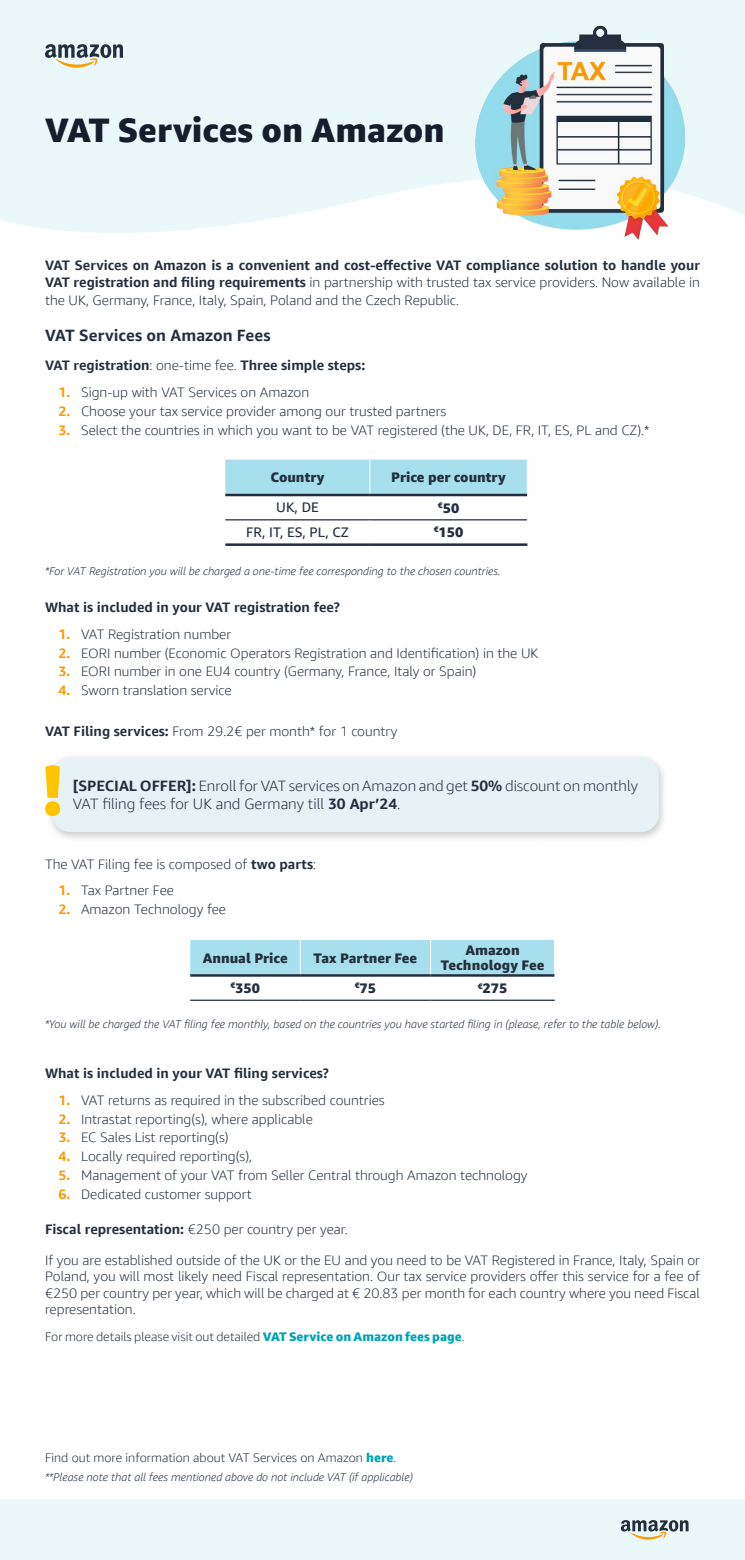
<style>
.page{position:relative;width:745px;height:1560px;background:#fff}
.page>*{position:absolute;margin:0;border:0;box-sizing:border-box;transform-origin:0 0}
.t1{font:800 70px "Amazon Ember";color:#ffc400}
.t2{font:800 33.75px "Amazon Ember";color:#161e2d}
.t3{font:700 16.25px "Amazon Ember";color:#232f3e}
.t4{font:300 15px "Amazon Ember Display";color:#232f3e}
.t5{font:300 13.75px/16.2px "Amazon Ember Display";color:#232f3e;text-align:justify}
.t6{font:700 13.75px/17.5px "Amazon Ember Display";color:#232f3e;text-align:justify}
.t7{font:800 13.75px/15px "Amazon Ember";color:#232f3e;text-align:center}
.t8{font:13.75px "Amazon Ember";color:#232f3e}
.t9{font:300 12.5px "Amazon Ember Display";color:#232f3e}
.t10{font:italic 300 11.25px "Amazon Ember Display";color:#232f3e}
.s1{font-weight:300}
.s2{font-weight:700;color:#fa990a}
.s3{font-weight:700}
.s4{font-weight:800;color:#00a4b4}
</style>
<div class="page">
<div style="left:0;top:1498px;width:744px;height:61px;background:#eaf8f9"></div>
<div style="left:0;top:0;width:744px;height:233px;background:#ebf8fa"></div>
<svg style="left:225px;top:459px;width:302px;height:62px"></svg>
<hr style="left:225px;top:543px;width:144px;height:3px;background:#232f3e">
<hr style="left:369px;top:543px;width:158px;height:3px;background:#232f3e">
<svg style="left:45px;top:44px;width:78px;height:24px;background:#aab0ad"></svg>
<svg style="left:190px;top:940px;width:365px;height:60px"></svg>
<hr style="left:554px;top:939px;width:1px;height:36px;background:#fff">
<hr style="left:430px;top:974px;width:124px;height:2px;background:#232f3e">
<hr style="left:190px;top:999px;width:110px;height:1px;background:#232f3e">
<hr style="left:300px;top:999px;width:130px;height:1px;background:#232f3e">
<hr style="left:430px;top:999px;width:124px;height:1px;background:#232f3e">
<hr style="left:300px;top:939px;width:1px;height:35px;background:#fff">
<hr style="left:430px;top:939px;width:1px;height:35px;background:#fff">
<hr style="left:190px;top:974px;width:110px;height:2px;background:#232f3e">
<hr style="left:300px;top:974px;width:130px;height:2px;background:#232f3e">
<svg style="left:620px;top:1520px;width:68px;height:19px"></svg>
<img style="left:453px;top:23px;width:260px;height:217px">
<div style="left:46px;top:752px;width:622px;height:91px;background:#000;opacity:.2"></div>
<div style="left:52px;top:757px;width:606px;height:74px;background:#e6f2f5;border-radius:18px"></div>
<h2 class="t2" style="left:45px;top:109px;width:401px">VAT Services on Amazon</h2>
<p class="t6" style="left:45px;top:256px;width:656px">VAT Services on Amazon is a convenient and cost-effective VAT compliance solution to handle your VAT registration and filing requirements <span class="s1">in partnership with trusted tax service providers. Now available in the UK, Germany, France, Italy, Spain, Poland and the Czech Republic.</span></p>
<p class="t3" style="left:45px;top:324px;width:227px">VAT Services on Amazon Fees</p>
<p class="t6" style="left:45px;top:357px;width:321px">VAT registration<span class="s1">: one-time fee.</span> Three simple steps:</p>
<p class="t5" style="left:58px;top:384px;width:252px"><span class="s2">1.</span> Sign-up with VAT Services on Amazon</p>
<p class="t5" style="left:58px;top:403px;width:389px"><span class="s2">2.</span> Choose your tax service provider among our trusted partners</p>
<p class="t5" style="left:58px;top:422px;width:592px"><span class="s2">3.</span> Select the countries in which you want to be VAT registered (the UK, DE, FR, IT, ES, PL and CZ).*</p>
<p class="t7" style="left:270px;top:470px;width:56px">Country</p>
<p class="t7" style="left:391px;top:470px;width:116px">Price per country</p>
<p class="t8" style="left:276px;top:498px;width:44px">UK, DE</p>
<p class="t7" style="left:437px;top:500px;width:23px"><sup>€</sup>50</p>
<p class="t8" style="left:246px;top:523px;width:104px">FR, IT, ES, PL, CZ</p>
<p class="t7" style="left:433px;top:524px;width:31px"><sup>€</sup>150</p>
<p class="t10" style="left:45px;top:563px;width:457px">*For VAT Registration you will be charged a one-time fee corresponding to the chosen countries.</p>
<p class="t6" style="left:45px;top:598px;width:296px">What is included in your VAT registration fee?</p>
<p class="t5" style="left:58px;top:626px;width:174px"><span class="s2">1.</span> VAT Registration number</p>
<p class="t5" style="left:58px;top:644px;width:481px"><span class="s2">2.</span> EORI number (Economic Operators Registration and Identification) in the UK</p>
<p class="t5" style="left:58px;top:663px;width:419px"><span class="s2">3.</span> EORI number in one EU4 country (Germany, France, Italy or Spain)</p>
<p class="t5" style="left:58px;top:682px;width:174px"><span class="s2">4.</span> Sworn translation service</p>
<p class="t5" style="left:45px;top:723px;width:353px"><span class="s3">VAT Filing services:</span> From 29.2€ per month* for 1 country</p>
<h1 class="t1" style="left:41px;top:746px;width:24px">!</h1>
<p class="t4" style="left:73px;top:776px;width:566px"><span class="s3">[SPECIAL OFFER]:</span> Enroll for VAT services on Amazon and get <span class="s3">50%</span> discount on monthly</p>
<p class="t4" style="left:73px;top:794px;width:328px">VAT filing fees for UK and Germany till <span class="s3">30 Apr’24</span>.</p>
<p class="t5" style="left:45px;top:856px;width:272px">The VAT Filing fee is composed of <span class="s3">two parts</span>:</p>
<p class="t5" style="left:58px;top:882px;width:117px"><span class="s2">1.</span> Tax Partner Fee</p>
<p class="t5" style="left:58px;top:900px;width:169px"><span class="s2">2.</span> Amazon Technology fee</p>
<p class="t7" style="left:202px;top:950px;width:86px">Annual Price</p>
<p class="t7" style="left:313px;top:950px;width:105px">Tax Partner Fee</p>
<p class="t7" style="left:440px;top:942px;width:105px">Amazon<br>Technology Fee</p>
<p class="t7" style="left:230px;top:980px;width:31px"><sup>€</sup>350</p>
<p class="t7" style="left:354px;top:980px;width:23px"><sup>€</sup>75</p>
<p class="t7" style="left:477px;top:980px;width:31px"><sup>€</sup>275</p>
<p class="t10" style="left:45px;top:1017px;width:617px">*You will be charged the VAT filing fee monthly, based on the countries you have started filing in (please, refer to the table below).</p>
<p class="t6" style="left:45px;top:1064px;width:285px">What is included in your VAT filing services?</p>
<p class="t5" style="left:58px;top:1091px;width:327px"><span class="s2">1.</span> VAT returns as required in the subscribed countries</p>
<p class="t5" style="left:58px;top:1110px;width:255px"><span class="s2">2.</span> Intrastat reporting(s), where applicable</p>
<p class="t5" style="left:58px;top:1129px;width:171px"><span class="s2">3.</span> EC Sales List reporting(s)</p>
<p class="t5" style="left:58px;top:1147px;width:195px"><span class="s2">4.</span> Locally required reporting(s),</p>
<p class="t5" style="left:58px;top:1166px;width:470px"><span class="s2">5.</span> Management of your VAT from Seller Central through Amazon technology</p>
<p class="t5" style="left:58px;top:1185px;width:195px"><span class="s2">6.</span> Dedicated customer support</p>
<p class="t5" style="left:45px;top:1220px;width:304px"><span class="s3">Fiscal representation:</span> €250 per country per year.</p>
<p class="t5" style="left:45px;top:1252px;width:656px">If you are established outside of the UK or the EU and you need to be VAT Registered in France, Italy, Spain or Poland, you will most likely need Fiscal representation. Our tax service providers offer this service for a fee of €250 per country per year, which will be charged at € 20.83 per month for each country where you need Fiscal representation.</p>
<p class="t9" style="left:45px;top:1328px;width:420px">For more details please visit out detailed <span class="s4">VAT Service on Amazon fees page</span>.</p>
<p class="t9" style="left:45px;top:1449px;width:352px">Find out more information about VAT Services on Amazon <span class="s4">here</span>.</p>
<p class="t10" style="left:45px;top:1470px;width:369px">**Please note that all fees mentioned above do not include VAT (if applicable)</p>
</div>
